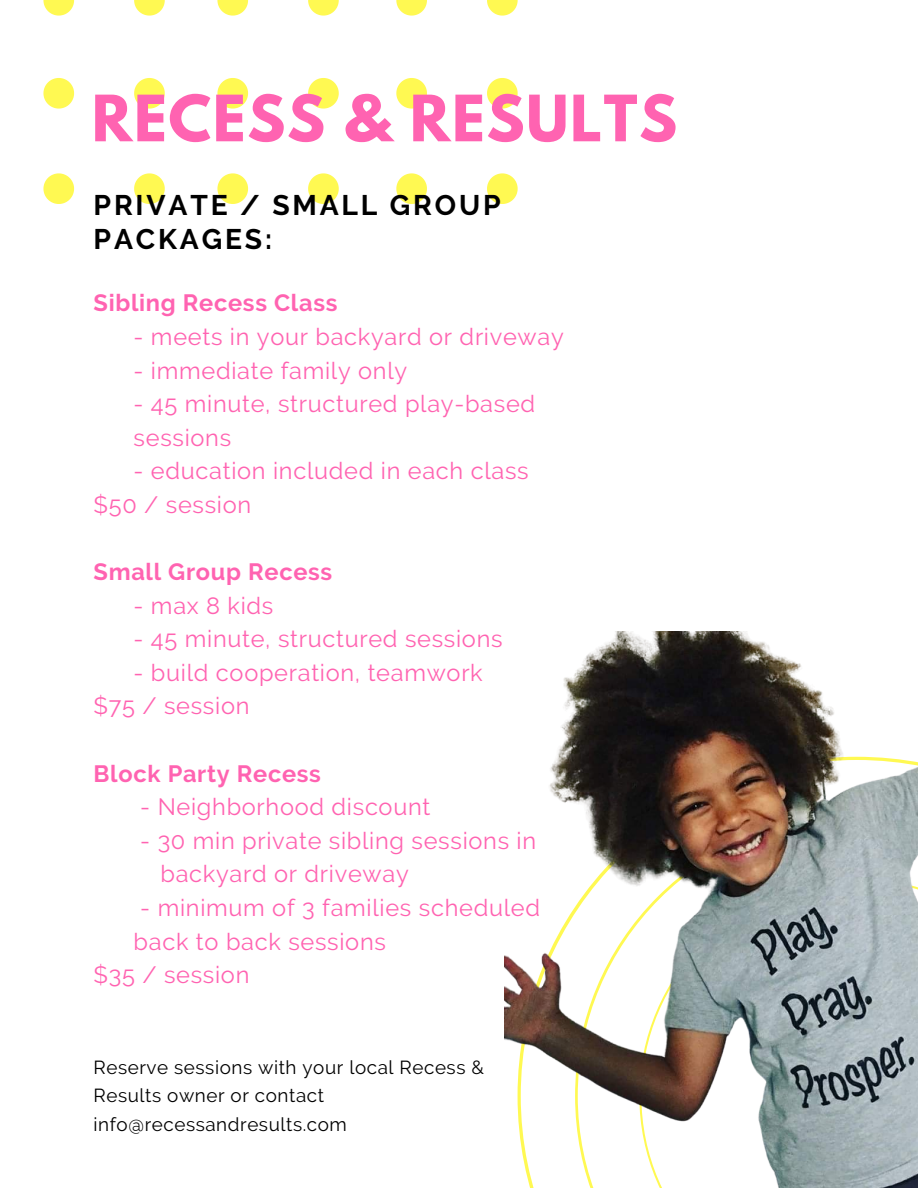
<style>
.page{position:relative;width:918px;height:1188px;background:#fff}
.page>*{position:absolute;margin:0;border:0;box-sizing:border-box;transform-origin:0 0}
.t1{font:700 56.55px "League Spartan";letter-spacing:.03em;color:#ff63b1}
.t2{font:700 28.35px/33.6px "Raleway";letter-spacing:.1em;color:#000}
.t3{font:23.55px/33.6px "Raleway";letter-spacing:.03em;color:#ff63b1}
.t4{font:700 23.55px "Raleway";letter-spacing:.03em;color:#ff63b1}
.t5{font:18.9px/28.3px "Raleway";letter-spacing:.03em;color:#000}
</style>
<div class="page">
<svg style="left:217px;top:0;width:31px;height:16px"></svg>
<svg style="left:217px;top:78px;width:31px;height:31px"></svg>
<svg style="left:217px;top:173px;width:31px;height:31px"></svg>
<svg style="left:308px;top:0;width:31px;height:16px"></svg>
<svg style="left:308px;top:78px;width:31px;height:31px"></svg>
<svg style="left:308px;top:173px;width:31px;height:31px"></svg>
<svg style="left:396px;top:0;width:31px;height:16px"></svg>
<svg style="left:396px;top:78px;width:31px;height:31px"></svg>
<svg style="left:396px;top:173px;width:31px;height:31px"></svg>
<svg style="left:487px;top:0;width:31px;height:16px"></svg>
<svg style="left:487px;top:78px;width:31px;height:31px"></svg>
<svg style="left:487px;top:173px;width:31px;height:31px"></svg>
<svg style="left:43px;top:0;width:31px;height:16px"></svg>
<svg style="left:43px;top:78px;width:31px;height:31px"></svg>
<svg style="left:43px;top:173px;width:31px;height:31px"></svg>
<svg style="left:134px;top:0;width:31px;height:16px"></svg>
<svg style="left:134px;top:78px;width:31px;height:31px"></svg>
<svg style="left:134px;top:173px;width:31px;height:31px"></svg>
<img style="left:504px;top:631px;width:414px;height:557px">
<h1 class="t1" style="left:92px;top:90px;width:587px">RECESS &amp; RESULTS</h1>
<p class="t2" style="left:94px;top:189px;width:409px">PRIVATE / SMALL GROUP<br>PACKAGES:</p>
<p class="t4" style="left:94px;top:289px;width:245px">Sibling Recess Class</p>
<p class="t3" style="left:134px;top:320px;width:432px">- meets in your backyard or driveway</p>
<p class="t3" style="left:134px;top:353px;width:275px">- immediate family only</p>
<p class="t3" style="left:134px;top:387px;width:403px">- 45 minute, structured play-based sessions</p>
<p class="t3" style="left:94px;top:454px;width:437px;text-indent:40px">- education included in each class $50 / session</p>
<p class="t4" style="left:94px;top:558px;width:240px">Small Group Recess</p>
<p class="t3" style="left:134px;top:589px;width:141px">- max 8 kids</p>
<p class="t3" style="left:134px;top:622px;width:370px">- 45 minute, structured sessions</p>
<p class="t3" style="left:94px;top:656px;width:391px;text-indent:40px">- build cooperation, teamwork $75 / session</p>
<p class="t4" style="left:94px;top:759px;width:229px">Block Party Recess</p>
<p class="t3" style="left:140px;top:790px;width:292px">- Neighborhood discount</p>
<p class="t3" style="left:160px;top:824px;width:377px;text-indent:-20px">- 30 min private sibling sessions in backyard or driveway</p>
<p class="t3" style="left:140px;top:891px;width:401px">- minimum of 3 families scheduled</p>
<p class="t3" style="left:134px;top:924px;width:254px">back to back sessions</p>
<p class="t3" style="left:94px;top:958px;width:157px">$35 / session</p>
<p class="t5" style="left:94px;top:1053px;width:392px">Reserve sessions with your local Recess &amp;<br>Results owner or contact info@recessandresults.com</p>
</div>
